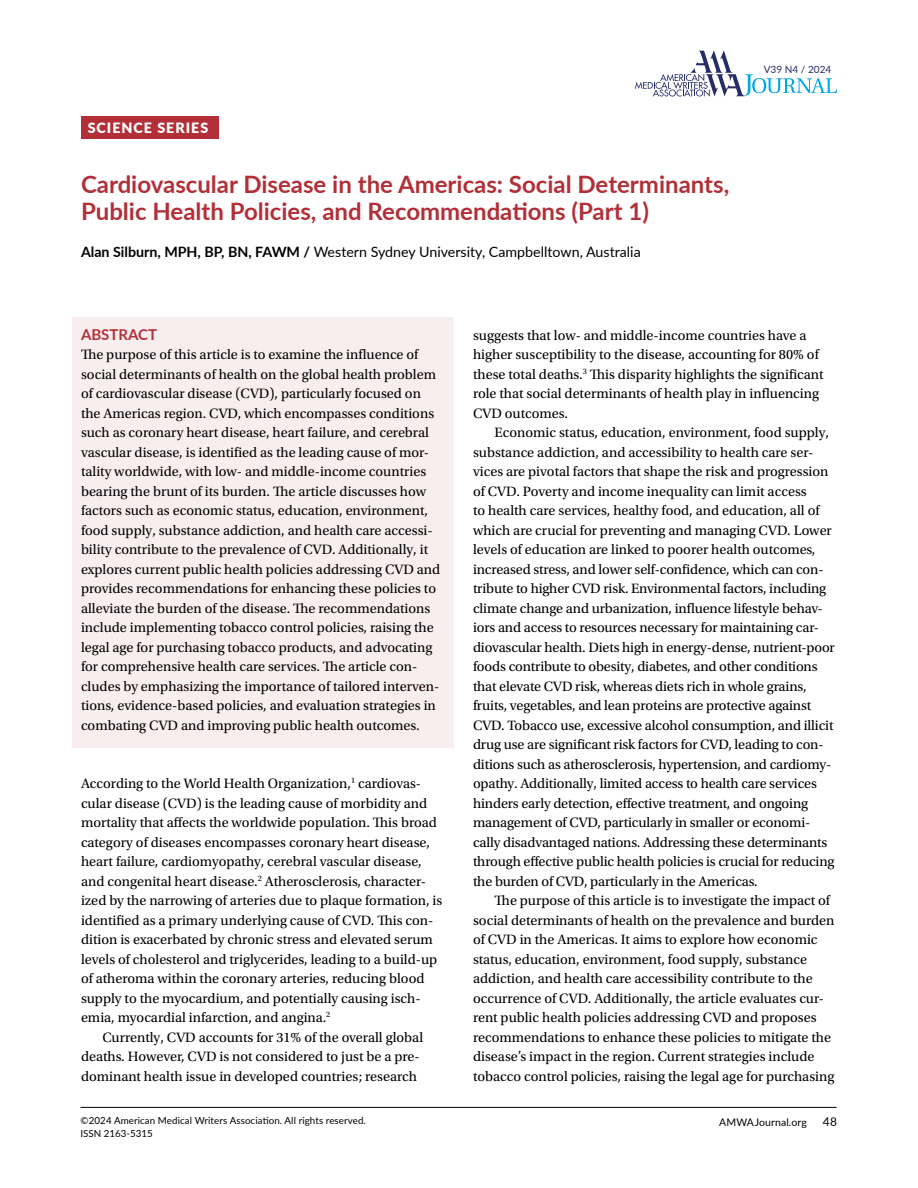
<style>
.page{position:relative;width:918px;height:1188px;background:#fff}
.page>*{position:absolute;margin:0;border:0;box-sizing:border-box;transform-origin:0 0}
.t1{font:700 24px/27px "Lato";color:#b32f37}
.t2{font:700 15px "Lato";color:#b32f37}
.t3{font:14.25px/19.5px "Utopia Std";color:#000}
.t4{font:14.25px "Lato";color:#000}
.t5{font:900 14.25px "Lato";letter-spacing:.07em;color:#fff}
.t6{font:12px "Lato";color:#000}
.t7{font:10.5px "Lato";letter-spacing:.01em;color:#000}
.t8{font:10.05px "Lato";color:#242d69}
.t9{font:9.75px/13.5px "Lato";letter-spacing:.01em;color:#000}
.s1{font-weight:700}
</style>
<div class="page">
<hr style="left:81px;top:1107px;width:756px;height:1px;background:#000">
<svg style="left:635px;top:50px;width:202px;height:47px"></svg>
<div style="left:72px;top:317px;width:382px;height:430px;background:#f9eeef"></div>
<div style="left:81px;top:117px;width:137px;height:22px;background:#b32f37"></div>
<p class="t5" style="left:88px;top:118px;width:122px">SCIENCE SERIES</p>
<h1 class="t1" style="left:81px;top:170px;width:650px">Cardiovascular Disease in the Americas: Social Determinants,<br>Public Health Policies, and Recommendations (Part 1)</h1>
<p class="t4" style="left:81px;top:242px;width:561px"><span class="s1">Alan Silburn, MPH, BP, BN, FAWM /</span> Western Sydney University, Campbelltown, Australia</p>
<p class="t8" style="left:764px;top:62px;width:69px">V39 N4 / 2024</p>
<p class="t2" style="left:81px;top:323px;width:78px">ABSTRACT</p>
<p class="t3" style="left:81px;top:345px;width:361px">The purpose of this article is to examine the influence of social determinants of health on the global health problem of cardiovascular disease (CVD), particularly focused on the Americas region. CVD, which encompasses conditions such as coronary heart disease, heart failure, and cerebral vascular disease, is identified as the leading cause of mor&shy;tality worldwide, with low- and middle-income countries bearing the brunt of its burden. The article discusses how factors such as economic status, education, environment, food supply, substance addiction, and health care accessi&shy;bility contribute to the prevalence of CVD. Additionally, it explores current public health policies addressing CVD and provides recommendations for enhancing these policies to alleviate the burden of the disease. The recommendations include implementing tobacco control policies, raising the legal age for purchasing tobacco products, and advocating for comprehensive health care services. The article con&shy;cludes by emphasizing the importance of tailored interven&shy;tions, evidence-based policies, and evaluation strategies in combating CVD and improving public health outcomes.</p>
<p class="t3" style="left:81px;top:774px;width:363px">According to the World Health Organization,<sup>1</sup> cardiovas&shy;cular disease (CVD) is the leading cause of morbidity and mortality that affects the worldwide population. This broad category of diseases encompasses coronary heart disease, heart failure, cardiomyopathy, cerebral vascular disease, and congenital heart disease.<sup>2</sup> Atherosclerosis, character&shy;ized by the narrowing of arteries due to plaque formation, is identified as a primary underlying cause of CVD. This con&shy;dition is exacerbated by chronic stress and elevated serum levels of cholesterol and triglycerides, leading to a build-up of atheroma within the coronary arteries, reducing blood supply to the myocardium, and potentially causing isch&shy;emia, myocardial infarction, and angina.<sup>2</sup></p>
<p class="t3" style="left:81px;top:1028px;width:344px;text-indent:22px">Currently, CVD accounts for 31% of the overall global deaths. However, CVD is not considered to just be a pre&shy;dominant health issue in developed countries; research</p>
<p class="t3" style="left:473px;top:326px;width:352px">suggests that low- and middle-income countries have a higher susceptibility to the disease, accounting for 80% of these total deaths.<sup>3</sup> This disparity highlights the significant role that social determinants of health play in influencing CVD outcomes.</p>
<p class="t3" style="left:473px;top:423px;width:363px;text-indent:22px">Economic status, education, environment, food supply, substance addiction, and accessibility to health care ser&shy;vices are pivotal factors that shape the risk and progression of CVD. Poverty and income inequality can limit access<br>to health care services, healthy food, and education, all of which are crucial for preventing and managing CVD. Lower levels of education are linked to poorer health outcomes, increased stress, and lower self-confidence, which can con&shy;tribute to higher CVD risk. Environmental factors, including climate change and urbanization, influence lifestyle behav&shy;iors and access to resources necessary for maintaining car&shy;diovascular health. Diets high in energy-dense, nutrient-poor foods contribute to obesity, diabetes, and other conditions that elevate CVD risk, whereas diets rich in whole grains, fruits, vegetables, and lean proteins are protective against CVD. Tobacco use, excessive alcohol consumption, and illicit drug use are significant risk factors for CVD, leading to con&shy;ditions such as atherosclerosis, hypertension, and cardiomy&shy;opathy. Additionally, limited access to health care services hinders early detection, effective treatment, and ongoing management of CVD, particularly in smaller or economi&shy;cally disadvantaged nations. Addressing these determinants through effective public health policies is crucial for reducing the burden of CVD, particularly in the Americas.</p>
<p class="t3" style="left:473px;top:891px;width:363px;text-indent:22px">The purpose of this article is to investigate the impact of social determinants of health on the prevalence and burden of CVD in the Americas. It aims to explore how economic status, education, environment, food supply, substance addiction, and health care accessibility contribute to the occurrence of CVD. Additionally, the article evaluates cur&shy;rent public health policies addressing CVD and proposes recommendations to enhance these policies to mitigate the disease’s impact in the region. Current strategies include tobacco control policies, raising the legal age for purchasing</p>
<p class="t9" style="left:81px;top:1113px;width:287px">©2024 American Medical Writers Association. All rights reserved.<br>ISSN 2163-5315</p>
<p class="t7" style="left:719px;top:1114px;width:89px">AMWAJournal.org</p>
<p class="t6" style="left:823px;top:1113px;width:16px">48</p>
</div>
